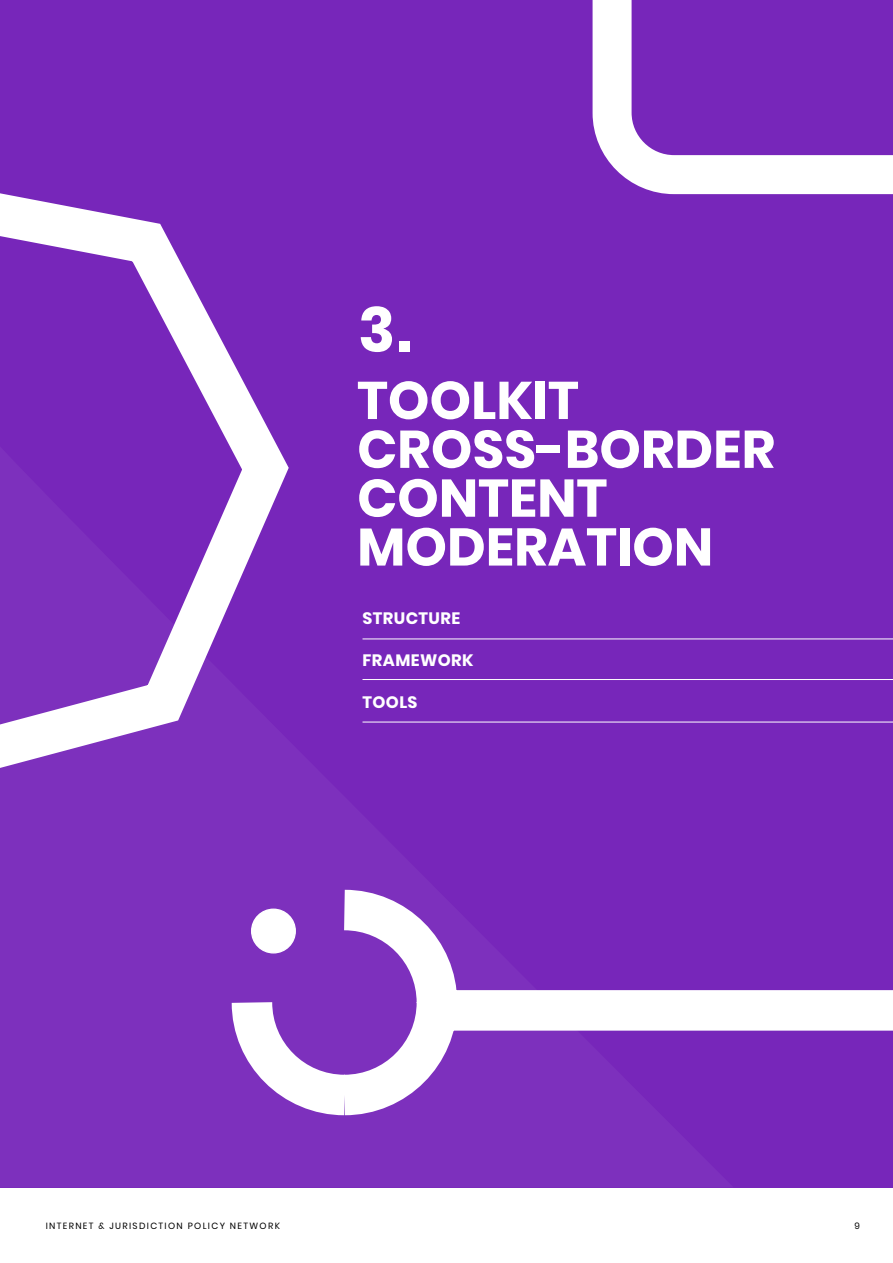
<style>
.page{position:relative;width:893px;height:1263px;background:#fff}
.page>*{position:absolute;margin:0;border:0;box-sizing:border-box;transform-origin:0 0}
.t1{font:700 61.5px "Poppins";color:#fff}
.t2{font:700 52.8px/48.9px "Poppins";color:#fff}
.t3{font:700 16.5px "Poppins";letter-spacing:.025em;color:#fff}
.t4{font:9px "Poppins";letter-spacing:.15em;color:#000}
</style>
<div class="page">
<div style="left:0;top:0;width:893px;height:1187px;background:#7726ba"></div>
<svg style="left:0;top:193px;width:289px;height:575px"></svg>
<svg style="left:231px;top:889px;width:662px;height:227px"></svg>
<svg style="left:592px;top:0;width:301px;height:195px"></svg>
<hr style="left:362px;top:639px;width:531px;height:1px;background:#fff">
<hr style="left:362px;top:679px;width:531px;height:1px;background:#fff">
<hr style="left:362px;top:722px;width:531px;height:1px;background:#fff">
<p class="t1" style="left:358px;top:294px;width:55px">3.</p>
<p class="t2" style="left:357px;top:376px;width:419px">TOOLKIT<br>CROSS-BORDER<br>CONTENT<br>MODERATION</p>
<p class="t3" style="left:362px;top:609px;width:99px">STRUCTURE</p>
<p class="t3" style="left:362px;top:651px;width:113px">FRAMEWORK</p>
<p class="t3" style="left:362px;top:693px;width:57px">TOOLS</p>
<p class="t4" style="left:46px;top:1220px;width:236px">INTERNET &amp; JURISDICTION POLICY NETWORK</p>
<p class="t4" style="left:854px;top:1220px;width:7px">9</p>
</div>
